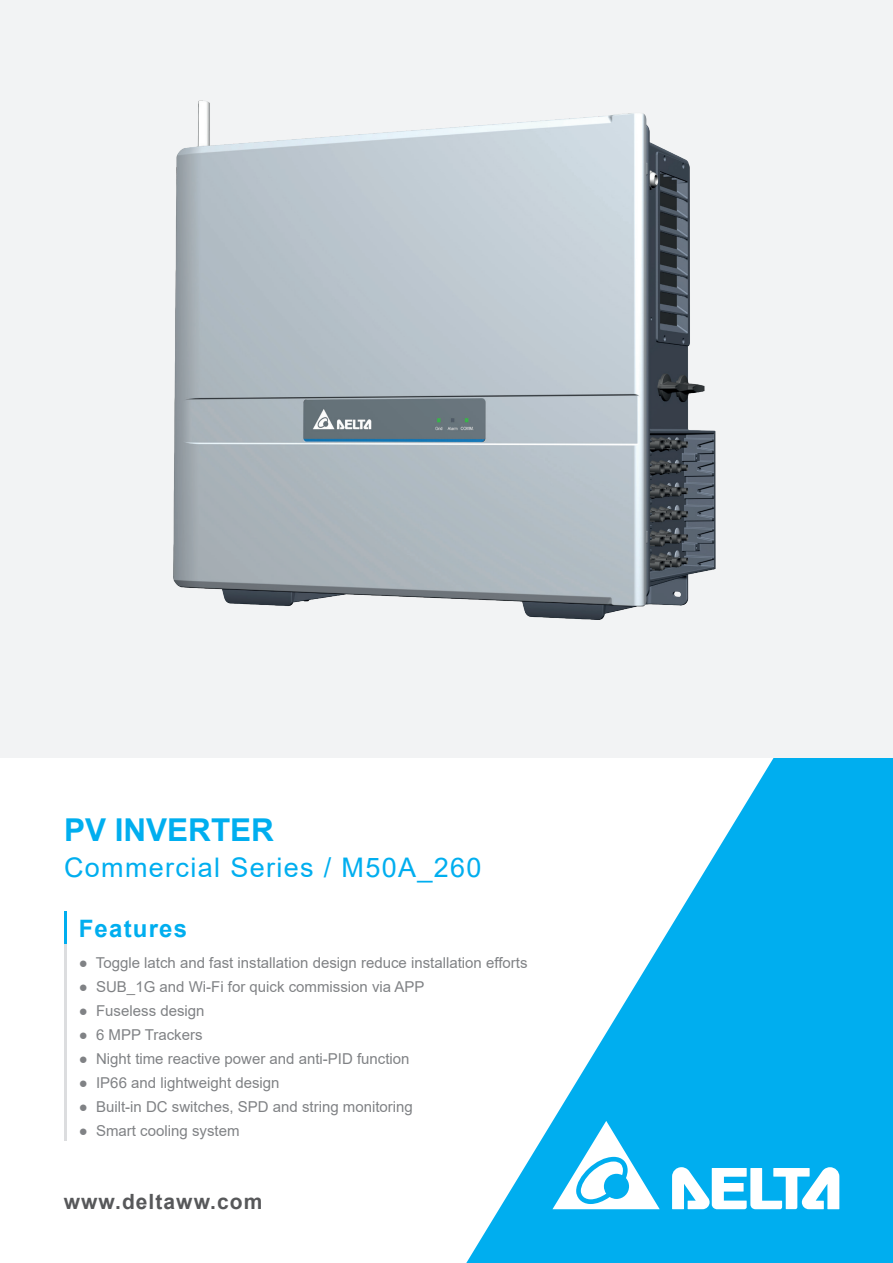
<style>
.page{position:relative;width:893px;height:1263px;background:#fff}
.page>*{position:absolute;margin:0;border:0;box-sizing:border-box;transform-origin:0 0}
.t1{font:700 31.5px "Arial";color:#00aeef}
.t2{font:27px "Arial";letter-spacing:.05em;color:#00aeef}
.t3{font:700 24px "Arial";letter-spacing:.05em;color:#00aeef}
.t4{font:700 21px "Arial";letter-spacing:.05em;color:#57585a}
.t5{font:15px "Arial";color:#808285}
</style>
<div class="page">
<svg style="left:466px;top:758px;width:427px;height:505px;fill:#00aeef"></svg>
<svg style="left:672px;top:1167px;width:167px;height:42px"></svg>
<svg style="left:552px;top:1121px;width:108px;height:88px"></svg>
<div style="left:0;top:0;width:893px;height:758px;background:#f2f3f4"></div>
<hr style="left:64px;top:912px;width:2px;height:228px;background:#dcdddf">
<hr style="left:64px;top:912px;width:2px;height:32px;background:#00aeef">
<img style="left:173px;top:101px;width:542px;height:519px">
<h1 class="t1" style="left:64px;top:807px;width:212px">PV INVERTER</h1>
<h2 class="t2" style="left:64px;top:848px;width:419px">Commercial Series / M50A_260</h2>
<h3 class="t3" style="left:79px;top:912px;width:110px">Features</h3>
<p class="t5" style="left:79px;top:952px;width:450px">● Toggle latch and fast installation design reduce installation efforts</p>
<p class="t5" style="left:79px;top:976px;width:347px">● SUB_1G and Wi-Fi for quick commission via APP</p>
<p class="t5" style="left:79px;top:1000px;width:127px">● Fuseless design</p>
<p class="t5" style="left:79px;top:1024px;width:125px">● 6 MPP Trackers</p>
<p class="t5" style="left:79px;top:1048px;width:332px">● Night time reactive power and anti-PID function</p>
<p class="t5" style="left:79px;top:1072px;width:202px">● IP66 and lightweight design</p>
<p class="t5" style="left:79px;top:1096px;width:336px">● Built-in DC switches, SPD and string monitoring</p>
<p class="t5" style="left:79px;top:1120px;width:162px">● Smart cooling system</p>
<h3 class="t4" style="left:64px;top:1187px;width:200px">www.deltaww.com</h3>
</div>
